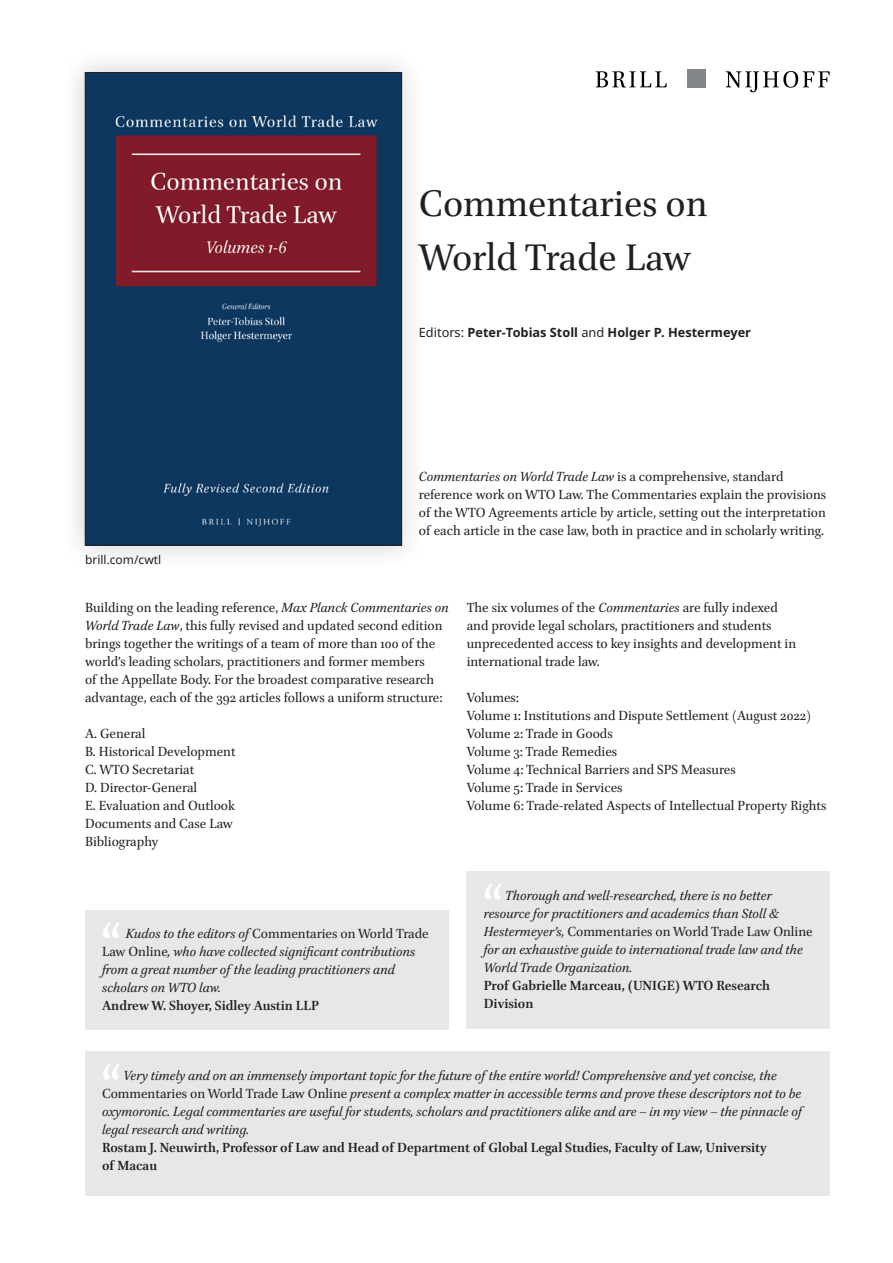
<style>
.page{position:relative;width:893px;height:1263px;background:#fff}
.page>*{position:absolute;margin:0;border:0;box-sizing:border-box;transform-origin:0 0}
.t1{font:69px "Brill";color:#fff}
.t2{font:42px/54px "Brill";color:#231f20}
.Plain_Text{font:15px/18px "Brill";color:#231f20}
.Plain_Text-2{font:italic 15px/18px "Brill";color:#231f20}
.Plain_Text-3{font:700 15px/18px "Brill";color:#231f20}
.Plain_Text-4{font:700 12.75px "Noto Sans";color:#231f20}
.Productinfo_Seg_7_9{font:12px "Noto Sans";color:#231f20}
.s1{font-weight:400}
.s2{font-style:italic}
.s3{font-style:normal}
</style>
<div class="page">
<div style="left:59px;top:47px;width:368px;height:524px;background:#231f20;opacity:.24"></div>
<div style="left:84px;top:58px;width:345px;height:501px;background:#f5f5f5"></div>
<img style="left:87px;top:74px;width:313px;height:469px">
<div style="left:85px;top:72px;width:317px;height:473px;border:1px solid #231f20"></div>
<div style="left:85px;top:910px;width:364px;height:119px;background:#e6e7e9"></div>
<div style="left:85px;top:1051px;width:744px;height:144px;background:#e6e7e9"></div>
<div style="left:467px;top:872px;width:363px;height:157px;background:#e6e7e9"></div>
<svg style="left:726px;top:71px;width:104px;height:21px"></svg>
<div style="left:687px;top:70px;width:18px;height:18px;background:#828688"></div>
<svg style="left:596px;top:71px;width:71px;height:16px"></svg>
<p class="t2" style="left:419px;top:178px;width:290px">Commentaries on<br>World Trade Law</p>
<p class="Plain_Text-4" style="left:419px;top:324px;width:334px"><span class="s1">Editors:</span> Peter-Tobias Stoll <span class="s1">and</span> Holger P. Hestermeyer</p>
<p class="Productinfo_Seg_7_9" style="left:85px;top:551px;width:78px">brill.com/cwtl</p>
<p class="Plain_Text" style="left:419px;top:469px;width:409px"><span class="s2">Commentaries on World Trade Law</span> is a comprehensive, standard reference work on WTO Law. The Commentaries explain the provisions of the WTO Agreements article by article, setting out the interpretation of each article in the case law, both in practice and in scholarly writing.</p>
<p class="Plain_Text" style="left:85px;top:599px;width:365px">Building on the leading reference, <span class="s2">Max Planck Commentaries on World Trade Law</span>, this fully revised and updated second edition brings together the writings of a team of more than 100 of the world’s leading scholars, practitioners and former members<br>of the Appellate Body. For the broadest comparative research advantage, each of the 392 articles follows a uniform structure:</p>
<p class="Plain_Text" style="left:85px;top:725px;width:62px">A. General</p>
<p class="Plain_Text" style="left:85px;top:743px;width:152px">B. Historical Development</p>
<p class="Plain_Text" style="left:85px;top:761px;width:111px">C. WTO Secretariat</p>
<p class="Plain_Text" style="left:85px;top:779px;width:114px">D. Director-General</p>
<p class="Plain_Text" style="left:85px;top:797px;width:152px">E. Evaluation and Outlook</p>
<p class="Plain_Text" style="left:85px;top:815px;width:149px">Documents and Case Law</p>
<p class="Plain_Text" style="left:85px;top:833px;width:75px">Bibliography</p>
<p class="t1" style="left:101px;top:898px;width:22px">“</p>
<p class="Plain_Text-2" style="left:102px;top:925px;width:328px;text-indent:24px">Kudos to the editors of <span class="s3">Commentaries on World Trade Law Online</span>, who have collected significant contributions from a great number of the leading practitioners and scholars on WTO law.</p>
<p class="Plain_Text-3" style="left:102px;top:997px;width:218px">Andrew W. Shoyer, Sidley Austin LLP</p>
<p class="Plain_Text" style="left:467px;top:599px;width:331px">The six volumes of the <span class="s2">Commentaries</span> are fully indexed and provide legal scholars, practitioners and students unprecedented access to key insights and development in international trade law.</p>
<p class="Plain_Text" style="left:467px;top:689px;width:54px">Volumes:</p>
<p class="Plain_Text" style="left:467px;top:707px;width:346px">Volume 1: Institutions and Dispute Settlement (August 2022)</p>
<p class="Plain_Text" style="left:467px;top:725px;width:148px">Volume 2: Trade in Goods</p>
<p class="Plain_Text" style="left:467px;top:743px;width:152px">Volume 3: Trade Remedies</p>
<p class="Plain_Text" style="left:467px;top:761px;width:270px">Volume 4: Technical Barriers and SPS Measures</p>
<p class="Plain_Text" style="left:467px;top:779px;width:157px">Volume 5: Trade in Services</p>
<p class="Plain_Text" style="left:467px;top:797px;width:361px">Volume 6: Trade-related Aspects of Intellectual Property Rights</p>
<p class="t1" style="left:483px;top:859px;width:22px">“</p>
<p class="Plain_Text-2" style="left:484px;top:887px;width:331px;text-indent:22px">Thorough and well-researched, there is no better resource for practitioners and academics than Stoll &amp; Hestermeyer’s, <span class="s3">Commentaries on World Trade Law Online </span>for an exhaustive guide to international trade law and the World Trade Organization.</p>
<p class="Plain_Text-3" style="left:484px;top:977px;width:288px">Prof Gabrielle Marceau, (UNIGE) WTO Research<br>Division</p>
<p class="t1" style="left:101px;top:1039px;width:22px">“</p>
<p class="Plain_Text-2" style="left:102px;top:1067px;width:701px;text-indent:22px">Very timely and on an immensely important topic for the future of the entire world! Comprehensive and yet concise, the <span class="s3">Commentaries on World Trade Law Online</span> present a complex matter in accessible terms and prove these descriptors not to be oxymoronic. Legal commentaries are useful for students, scholars and practitioners alike and are – in my view – the pinnacle of legal research and writing.</p>
<p class="Plain_Text-3" style="left:102px;top:1139px;width:666px">Rostam J. Neuwirth, Professor of Law and Head of Department of Global Legal Studies, Faculty of Law, University of Macau</p>
</div>
